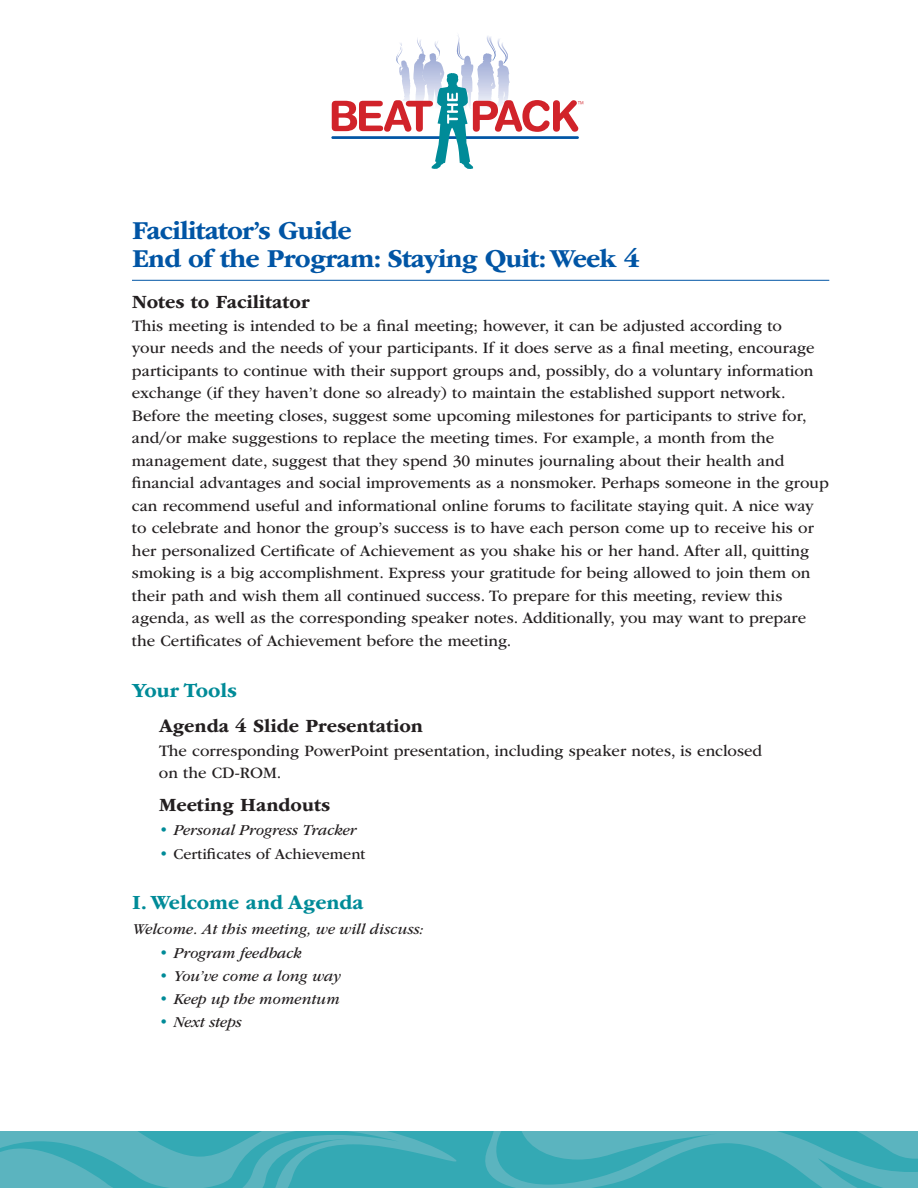
<style>
.page{position:relative;width:918px;height:1188px;background:#fff}
.page>*{position:absolute;margin:0;border:0;box-sizing:border-box;transform-origin:0 0}
.t1{font:700 27px/28.5px "ITC Garamond Std";letter-spacing:-.03em;color:#0155a5}
.t2{font:700 21px "ITC Garamond Std";color:#008b98}
.t3{font:700 19.5px "ITC Garamond Std";color:#231f20}
.t4{font:16.5px/22.5px "ITC Garamond Std";color:#231f20}
.t5{font:italic 15.75px "ITC Garamond Std";color:#231f20}
.t6{font:15.75px "ITC Garamond Std";color:#231f20}
.s1{font-style:normal;color:#008b98}
.s2{color:#008b98}
</style>
<div class="page">
<svg style="left:475px;top:1131px;width:443px;height:57px;background:#45adb8"></svg>
<svg style="left:0;top:1131px;width:458px;height:57px;background:#47aeb9"></svg>
<hr style="left:331px;top:136px;width:248px;height:3px;background:#0155a5">
<svg style="left:332px;top:35px;width:251px;height:134px"></svg>
<hr style="left:132px;top:280px;width:697px;height:1px;background:#0155a5">
<h1 class="t1" style="left:132px;top:218px;width:509px">Facilitator’s Guide<br>End of the Program: Staying Quit: Week 4</h1>
<p class="t3" style="left:132px;top:295px;width:179px">Notes to Facilitator</p>
<p class="t4" style="left:132px;top:316px;width:698px">This meeting is intended to be a final meeting; however, it can be adjusted according to<br>your needs and the needs of your participants. If it does serve as a final meeting, encourage participants to continue with their support groups and, possibly, do a voluntary information exchange (if they haven’t done so already) to maintain the established support network.<br>Before the meeting closes, suggest some upcoming milestones for participants to strive for, and/or make suggestions to replace the meeting times. For example, a month from the management date, suggest that they spend 30 minutes journaling about their health and financial advantages and social improvements as a nonsmoker. Perhaps someone in the group can recommend useful and informational online forums to facilitate staying quit. A nice way to celebrate and honor the group’s success is to have each person come up to receive his or her personalized Certificate of Achievement as you shake his or her hand. After all, quitting smoking is a big accomplishment. Express your gratitude for being allowed to join them on their path and wish them all continued success. To prepare for this meeting, review this agenda, as well as the corresponding speaker notes. Additionally, you may want to prepare the Certificates of Achievement before the meeting.</p>
<p class="t2" style="left:132px;top:683px;width:107px">Your Tools</p>
<p class="t3" style="left:159px;top:719px;width:266px">Agenda 4 Slide Presentation</p>
<p class="t4" style="left:159px;top:742px;width:605px;line-height:21.8px">The corresponding PowerPoint presentation, including speaker notes, is enclosed on the CD-ROM.</p>
<p class="t3" style="left:159px;top:798px;width:173px">Meeting Handouts</p>
<p class="t5" style="left:159px;top:824px;width:199px"><span class="s1">•</span> Personal Progress Tracker</p>
<p class="t6" style="left:159px;top:849px;width:208px"><span class="s2">•</span> Certificates of Achievement</p>
<p class="t2" style="left:132px;top:895px;width:233px">I. Welcome and Agenda</p>
<p class="t5" style="left:132px;top:923px;width:293px">Welcome. At this meeting, we will discuss:</p>
<p class="t5" style="left:159px;top:947px;width:144px"><span class="s1">•</span> Program feedback</p>
<p class="t5" style="left:159px;top:970px;width:183px"><span class="s1">•</span> You’ve come a long way</p>
<p class="t5" style="left:159px;top:993px;width:182px"><span class="s1">•</span> Keep up the momentum</p>
<p class="t5" style="left:159px;top:1016px;width:84px"><span class="s1">•</span> Next steps</p>
</div>
